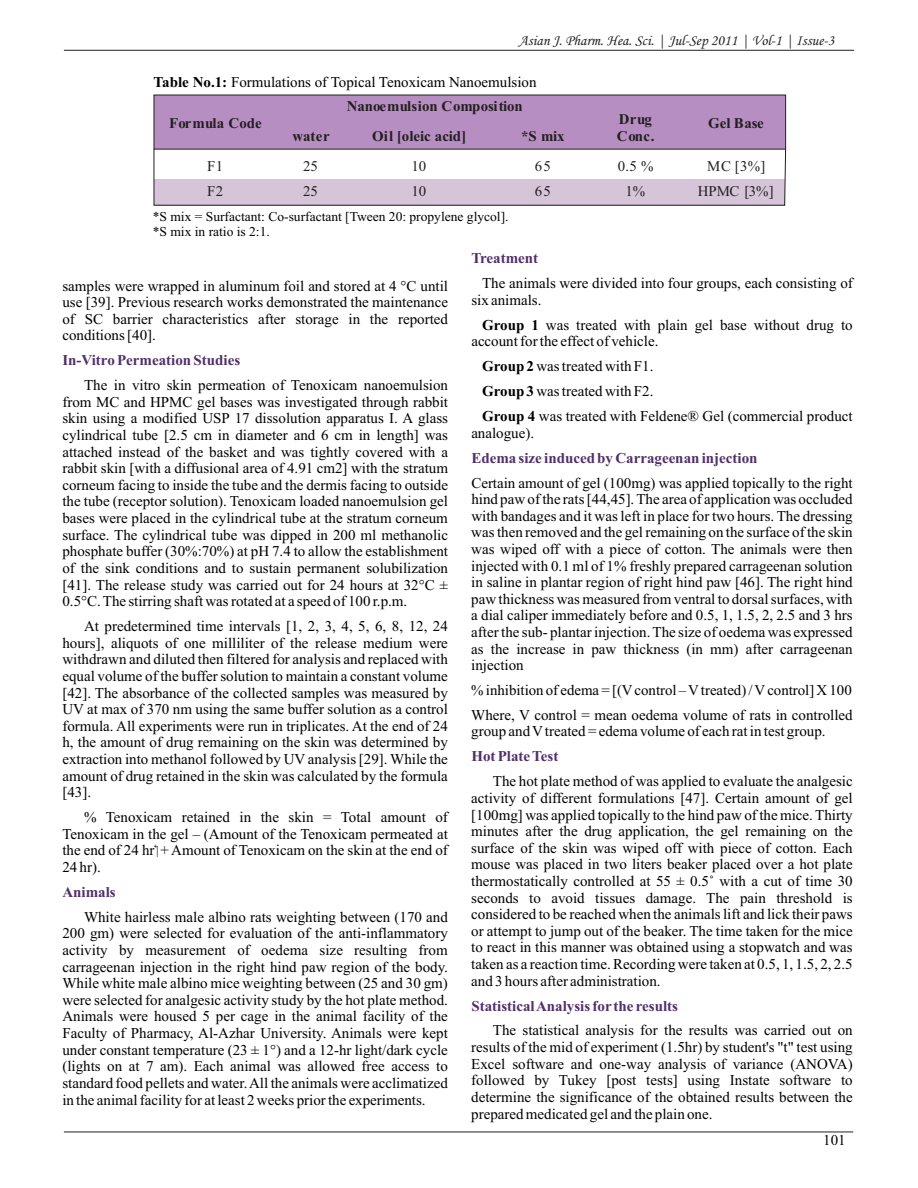
<style>
.page{position:relative;width:918px;height:1188px;background:#fff}
.page>*{position:absolute;margin:0;border:0;box-sizing:border-box;transform-origin:0 0}
.t1{font:15px/16.6px "Times New Roman";color:#000;text-align:justify}
.t2{font:700 15px "Times New Roman";color:#512f69}
.t3{font:italic 15px "Monotype Corsiva";color:#231f20}
.t4{font:700 14.85px/17px "Times New Roman";color:#231f20}
.t5{font:14.85px "Times New Roman";color:#000}
.t6{font:14.85px "Times New Roman";color:#231f20}
.t7{font:13.5px/15px "Times New Roman";color:#000}
.s1{font-weight:700}
</style>
<div class="page">
<svg style="left:154px;top:95px;width:632px;height:111px"></svg>
<hr style="left:64px;top:50px;width:790px;height:1px;background:#231f20">
<hr style="left:64px;top:1132px;width:789px;height:1px;background:#231f20">
<p class="t3" style="left:519px;top:35px;width:317px">Asian J. Pharm. Hea. Sci. | Jul-Sep 2011 | Vol-1 | Issue-3</p>
<p class="t1" style="left:154px;top:75px;width:385px"><span class="s1">Table No.1:</span> Formulations of Topical Tenoxicam Nanoemulsion</p>
<p class="t4" style="left:169px;top:116px;width:94px">Formula Code</p>
<p class="t4" style="left:347px;top:99px;width:178px">Nanoemulsion Composition</p>
<p class="t4" style="left:292px;top:129px;width:39px">water</p>
<p class="t4" style="left:372px;top:129px;width:96px">Oil [oleic acid]</p>
<p class="t4" style="left:521px;top:129px;width:45px">*S mix</p>
<p class="t4" style="left:617px;top:112px;width:39px">Drug<br>Conc.</p>
<p class="t4" style="left:708px;top:116px;width:57px">Gel Base</p>
<p class="t6" style="left:207px;top:160px;width:17px">F1</p>
<p class="t6" style="left:303px;top:160px;width:16px">25</p>
<p class="t6" style="left:412px;top:160px;width:16px">10</p>
<p class="t6" style="left:535px;top:160px;width:17px">65</p>
<p class="t6" style="left:618px;top:160px;width:37px">0.5 %</p>
<p class="t6" style="left:707px;top:160px;width:60px">MC [3%]</p>
<p class="t6" style="left:207px;top:186px;width:17px">F2</p>
<p class="t6" style="left:303px;top:186px;width:16px">25</p>
<p class="t6" style="left:412px;top:186px;width:16px">10</p>
<p class="t6" style="left:535px;top:186px;width:17px">65</p>
<p class="t6" style="left:625px;top:186px;width:21px">1%</p>
<p class="t6" style="left:698px;top:186px;width:78px">HPMC [3%]</p>
<p class="t7" style="left:153px;top:211px;width:357px">*S mix = Surfactant: Co-surfactant [Tween 20: propylene glycol]. *S mix in ratio is 2:1.</p>
<p class="t1" style="left:62px;top:279px;width:387px">samples were wrapped in aluminum foil and stored at 4 °C until use [39]. Previous research works demonstrated the maintenance of SC barrier characteristics after storage in the reported conditions [40].</p>
<p class="t1" style="left:62px;top:378px;width:387px;text-indent:22px">The in vitro skin permeation of Tenoxicam nanoemulsion from MC and HPMC gel bases was investigated through rabbit skin using a modified USP 17 dissolution apparatus I. A glass cylindrical tube [2.5 cm in diameter and 6 cm in length] was attached instead of the basket and was tightly covered with a rabbit skin [with a diffusional area of 4.91 cm2] with the stratum corneum facing to inside the tube and the dermis facing to outside the tube (receptor solution). Tenoxicam loaded nanoemulsion gel bases were placed in the cylindrical tube at the stratum corneum surface. The cylindrical tube was dipped in 200 ml methanolic phosphate buffer (30%:70%) at pH 7.4 to allow the establishment of the sink conditions and to sustain permanent solubilization [41]. The release study was carried out for 24 hours at 32°C ± 0.5°C. The stirring shaft was rotated at a speed of 100 r.p.m.</p>
<p class="t1" style="left:62px;top:619px;width:387px;text-indent:22px">At predetermined time intervals [1, 2, 3, 4, 5, 6, 8, 12, 24 hours], aliquots of one milliliter of the release medium were withdrawn and diluted then filtered for analysis and replaced with equal volume of the buffer solution to maintain a constant volume [42]. The absorbance of the collected samples was measured by UV at max of 370 nm using the same buffer solution as a control formula. All experiments were run in triplicates. At the end of 24 h, the amount of drug remaining on the skin was determined by extraction into methanol followed by UV analysis [29]. While the amount of drug retained in the skin was calculated by the formula [43].</p>
<p class="t1" style="left:62px;top:810px;width:387px;text-indent:22px">% Tenoxicam retained in the skin = Total amount of Tenoxicam in the gel – (Amount of the Tenoxicam permeated at the end of 24 hr + Amount of Tenoxicam on the skin at the end of 24 hr).</p>
<p class="t1" style="left:62px;top:910px;width:387px;text-indent:22px">White hairless male albino rats weighting between (170 and 200 gm) were selected for evaluation of the anti-inflammatory activity by measurement of oedema size resulting from carrageenan injection in the right hind paw region of the body.<br>While white male albino mice weighting between (25 and 30 gm) were selected for analgesic activity study by the hot plate method.<br>Animals were housed 5 per cage in the animal facility of the Faculty of Pharmacy, Al-Azhar University. Animals were kept under constant temperature (23 ± 1°) and a 12-hr light/dark cycle (lights on at 7 am). Each animal was allowed free access to standard food pellets and water. All the animals were acclimatized in the animal facility for at least 2 weeks prior the experiments.</p>
<p class="t2" style="left:62px;top:355px;width:179px">In-Vitro Permeation Studies</p>
<p class="t2" style="left:62px;top:887px;width:55px">Animals</p>
<p class="t2" style="left:471px;top:253px;width:68px">Treatment</p>
<p class="t1" style="left:471px;top:276px;width:383px;text-indent:11px">The animals were divided into four groups, each consisting of six animals.</p>
<p class="t1" style="left:471px;top:318px;width:383px;text-indent:11px"><span class="s1">Group 1</span> was treated with plain gel base without drug to account for the effect of vehicle.</p>
<p class="t1" style="left:482px;top:355px;width:372px;line-height:24.9px;text-align:left"><span class="s1">Group 2</span> was treated with F1.<br><span class="s1">Group 3</span> was treated with F2.<br><span class="s1">Group 4</span> was treated with Feldene® Gel (commercial product</p>
<p class="t1" style="left:471px;top:426px;width:64px">analogue).</p>
<p class="t1" style="left:471px;top:476px;width:383px">Certain amount of gel (100mg) was applied topically to the right hind paw of the rats [44,45]. The area of application was occluded with bandages and it was left in place for two hours. The dressing was then removed and the gel remaining on the surface of the skin was wiped off with a piece of cotton. The animals were then injected with 0.1 ml of 1% freshly prepared carrageenan solution in saline in plantar region of right hind paw [46]. The right hind paw thickness was measured from ventral to dorsal surfaces, with a dial caliper immediately before and 0.5, 1, 1.5, 2, 2.5 and 3 hrs after the sub- plantar injection. The size of oedema was expressed as the increase in paw thickness (in mm) after carrageenan injection</p>
<p class="t5" style="left:471px;top:685px;width:382px">% inhibition of edema = [(Vcontrol – Vtreated) / Vcontrol] X 100</p>
<p class="t1" style="left:471px;top:708px;width:383px">Where, V control = mean oedema volume of rats in controlled group and Vtreated = edema volume of each rat in test group.</p>
<p class="t1" style="left:471px;top:774px;width:383px;text-indent:22px">The hot plate method of was applied to evaluate the analgesic activity of different formulations [47]. Certain amount of gel [100mg] was applied topically to the hind paw of the mice. Thirty minutes after the drug application, the gel remaining on the surface of the skin was wiped off with piece of cotton. Each mouse was placed in two liters beaker placed over a hot plate thermostatically controlled at 55 ± 0.5˚ with a cut of time 30 seconds to avoid tissues damage. The pain threshold is considered to be reached when the animals lift and lick their paws or attempt to jump out of the beaker. The time taken for the mice to react in this manner was obtained using a stopwatch and was taken as a reaction time. Recording were taken at 0.5, 1, 1.5, 2, 2.5 and 3 hours after administration.</p>
<p class="t1" style="left:471px;top:1024px;width:383px;text-indent:22px">The statistical analysis for the results was carried out on results of the mid of experiment (1.5hr) by student's "t" test using Excel software and one-way analysis of variance (ANOVA) followed by Tukey [post tests] using Instate software to determine the significance of the obtained results between the prepared medicated gel and the plain one.</p>
<p class="t2" style="left:471px;top:452px;width:288px">Edema size induced by Carrageenan injection</p>
<p class="t2" style="left:471px;top:751px;width:88px">Hot Plate Test</p>
<p class="t2" style="left:471px;top:1000px;width:208px">Statistical Analysis for the results</p>
<p class="t1" style="left:823px;top:1134px;width:24px">101</p>
</div>
